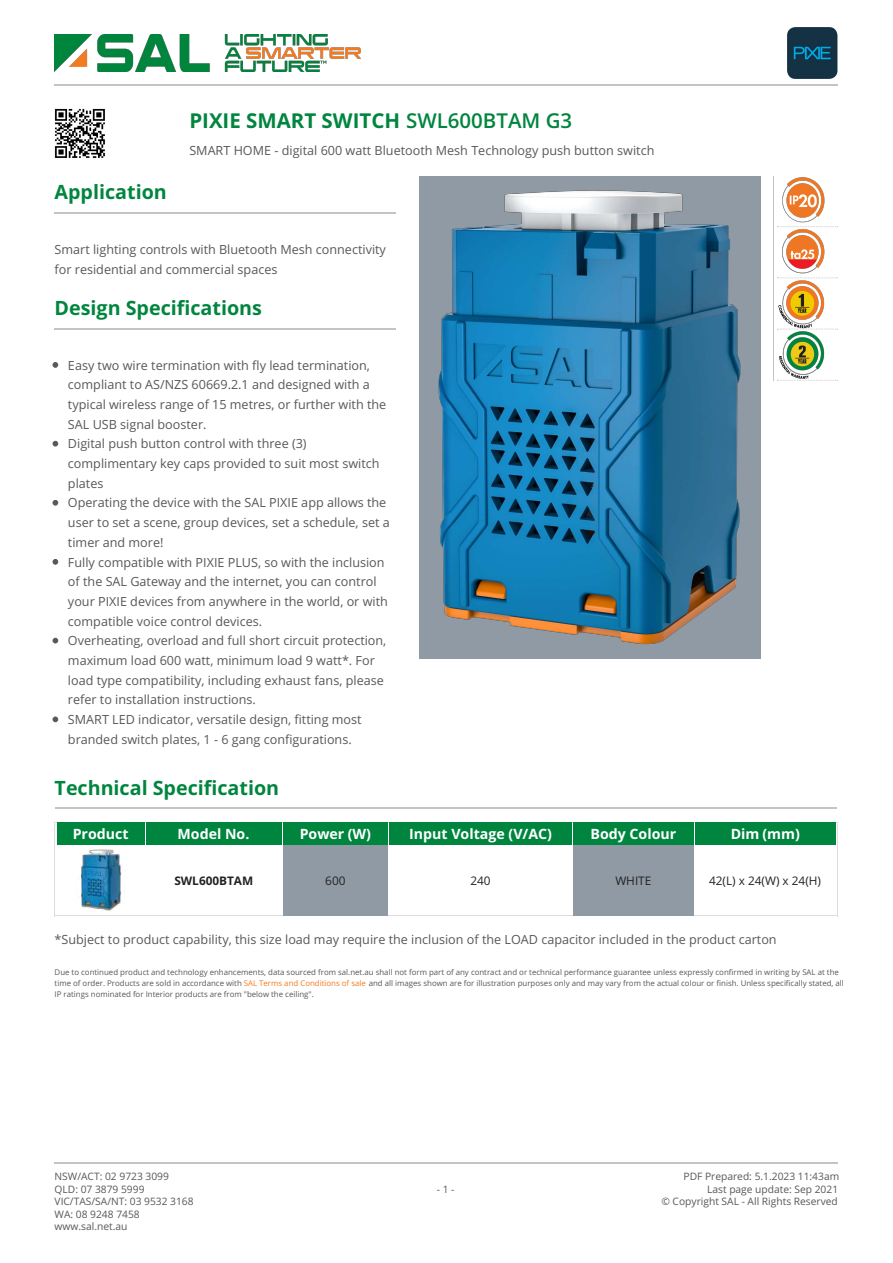
<style>
.page{position:relative;width:893px;height:1263px;background:#fff}
.page>*{position:absolute;margin:0;border:0;box-sizing:border-box;transform-origin:0 0}
.t1{font:700 20.55px "Open Sans";color:#00853f}
.t2{font:700 19.65px "Open Sans";color:#00853f}
.t3{font:700 14.25px "Open Sans";color:#fff}
.t4{font:12.6px/19.6px "Open Sans";color:#585858}
.t5{font:11.85px "Open Sans";color:#222}
.t6{font:700 11.85px "Open Sans";color:#222}
.t7{font:10.2px/12.6px "Open Sans";color:#585858}
.t8{font:7.95px/11.1px "Open Sans";color:#585858}
.s1{font-weight:600}
.s2{color:#f47b20}
</style>
<div class="page">
<img style="left:55px;top:108px;width:50px;height:50px">
<hr style="left:55px;top:212px;width:341px;height:2px;background:#c4c4c4">
<hr style="left:55px;top:328px;width:341px;height:1px;background:#c4c4c4">
<svg style="left:53px;top:362px;width:5px;height:6px"></svg>
<svg style="left:53px;top:441px;width:5px;height:5px"></svg>
<svg style="left:53px;top:500px;width:5px;height:6px"></svg>
<svg style="left:53px;top:559px;width:5px;height:6px"></svg>
<svg style="left:53px;top:638px;width:5px;height:5px"></svg>
<svg style="left:53px;top:717px;width:5px;height:5px"></svg>
<img style="left:419px;top:176px;width:341px;height:483px">
<hr style="left:773px;top:176px;width:1px;height:205px;background:#c4c4c4">
<img style="left:777px;top:177px;width:49px;height:202px">
<svg style="left:777px;top:277px;width:61px;height:1px"></svg>
<svg style="left:777px;top:329px;width:61px;height:1px"></svg>
<svg style="left:777px;top:380px;width:61px;height:1px"></svg>
<hr style="left:55px;top:822px;width:783px;height:1px;background:#ddd">
<hr style="left:55px;top:916px;width:783px;height:1px;background:#ddd">
<hr style="left:55px;top:822px;width:1px;height:94px;background:#ddd">
<hr style="left:837px;top:822px;width:1px;height:94px;background:#ddd">
<hr style="left:55px;top:808px;width:781px;height:1px;background:#c4c4c4">
<div style="left:57px;top:823px;width:87px;height:22px;background:#00853f"></div>
<div style="left:146px;top:823px;width:135px;height:22px;background:#00853f"></div>
<div style="left:283px;top:823px;width:105px;height:22px;background:#00853f"></div>
<div style="left:389px;top:823px;width:182px;height:22px;background:#00853f"></div>
<div style="left:573px;top:823px;width:120px;height:22px;background:#00853f"></div>
<div style="left:695px;top:823px;width:140px;height:22px;background:#00853f"></div>
<div style="left:283px;top:845px;width:105px;height:71px;background:#909aa4"></div>
<div style="left:573px;top:845px;width:120px;height:71px;background:#909aa4"></div>
<img style="left:79px;top:849px;width:43px;height:62px">
<hr style="left:55px;top:84px;width:783px;height:2px;background:#c4c4c4">
<img style="left:55px;top:34px;width:305px;height:38px">
<img style="left:787px;top:28px;width:51px;height:50px">
<hr style="left:55px;top:1162px;width:783px;height:1px;background:#c4c4c4">
<h1 class="t1" style="left:189px;top:112px;width:384px">PIXIE SMART SWITCH <span class="s1">SWL600BTAM G3</span></h1>
<p class="t4" style="left:189px;top:142px;width:466px">SMART HOME - digital 600 watt Bluetooth Mesh Technology push button switch</p>
<h2 class="t2" style="left:55px;top:184px;width:114px">Application</h2>
<p class="t4" style="left:55px;top:241px;width:333px">Smart lighting controls with Bluetooth Mesh connectivity for residential and commercial spaces</p>
<h2 class="t2" style="left:55px;top:300px;width:209px">Design Specifications</h2>
<p class="t4" style="left:68px;top:357px;width:323px">Easy two wire termination with fly lead termination, compliant to AS/NZS 60669.2.1 and designed with a typical wireless range of 15 metres, or further with the SAL USB signal booster.<br>Digital push button control with three (3) complimentary key caps provided to suit most switch plates<br>Operating the device with the SAL PIXIE app allows the user to set a scene, group devices, set a schedule, set a timer and more!<br>Fully compatible with PIXIE PLUS, so with the inclusion of the SAL Gateway and the internet, you can control your PIXIE devices from anywhere in the world, or with compatible voice control devices.<br>Overheating, overload and full short circuit protection, maximum load 600 watt, minimum load 9 watt*. For load type compatibility, including exhaust fans, please refer to installation instructions.<br>SMART LED indicator, versatile design, fitting most branded switch plates, 1 - 6 gang configurations.</p>
<h2 class="t2" style="left:55px;top:780px;width:226px">Technical Specification</h2>
<p class="t3" style="left:73px;top:828px;width:57px">Product</p>
<p class="t3" style="left:177px;top:828px;width:73px">Model No.</p>
<p class="t3" style="left:300px;top:828px;width:73px">Power (W)</p>
<p class="t3" style="left:409px;top:828px;width:144px">Input Voltage (V/AC)</p>
<p class="t3" style="left:590px;top:828px;width:87px">Body Colour</p>
<p class="t3" style="left:730px;top:828px;width:70px">Dim (mm)</p>
<p class="t6" style="left:174px;top:876px;width:80px">SWL600BTAM</p>
<p class="t5" style="left:325px;top:876px;width:22px">600</p>
<p class="t5" style="left:470px;top:876px;width:22px">240</p>
<p class="t5" style="left:615px;top:876px;width:38px">WHITE</p>
<p class="t5" style="left:709px;top:876px;width:113px">42(L) x 24(W) x 24(H)</p>
<p class="t4" style="left:55px;top:931px;width:723px">*Subject to product capability, this size load may require the inclusion of the LOAD capacitor included in the product carton</p>
<p class="t8" style="left:55px;top:968px;width:790px">Due to continued product and technology enhancements, data sourced from sal.net.au shall not form part of any contract and or technical performance guarantee unless expressly confirmed in writing by SAL at the time of order. Products are sold in accordance with <span class="s2">SAL Terms and Conditions of sale</span> and all images shown are for illustration purposes only and may vary from the actual colour or finish. Unless specifically stated, all<br>IP ratings nominated for Interior products are from "below the ceiling".</p>
<p class="t7" style="left:55px;top:1171px;width:141px">NSW/ACT: 02 9723 3099<br>QLD: 07 3879 5999<br>VIC/TAS/SA/NT: 03 9532 3168<br>WA: 08 9248 7458 www.sal.net.au</p>
<p class="t7" style="left:437px;top:1184px;width:19px">- 1 -</p>
<p class="t7" style="left:661px;top:1171px;width:179px;text-align:right">PDF Prepared: 5.1.2023 11:43am<br>Last page update: Sep 2021<br>© Copyright SAL - All Rights Reserved</p>
</div>
